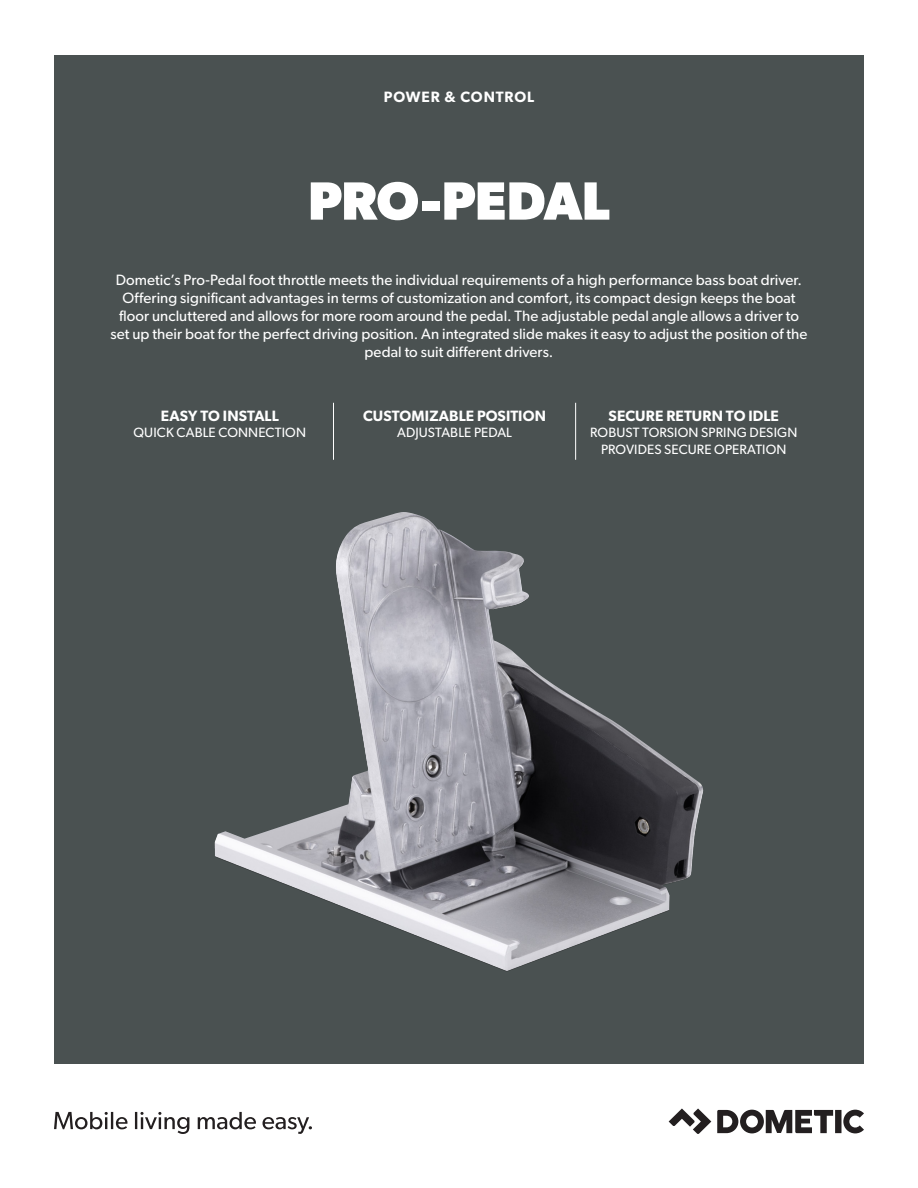
<style>
.page{position:relative;width:918px;height:1188px;background:#fff}
.page>*{position:absolute;margin:0;border:0;box-sizing:border-box;transform-origin:0 0}
.Cover_Headline_White{font:700 54px "Gibson";letter-spacing:-.01em;color:#fff}
.Cover_Body_copy_Whit{font:15px/18px "Gibson";letter-spacing:.005em;color:#fff;text-align:center}
.Key_Features_Semibol{font:600 15px "Gibson";letter-spacing:.01em;color:#fff}
.Key_Features_Regular{font:600 15px "Gibson";letter-spacing:.005em;color:#fff}
.Product_Info_White_1{font:600 15px "Gibson";letter-spacing:.06em;color:#fff}
.Key_Features_Semibol-2{font:13.5px/16.5px "Gibson";letter-spacing:.01em;color:#fff;text-align:center}
.Key_Features_Regular-2{font:13.5px "Gibson";letter-spacing:.01em;color:#fff}
</style>
<div class="page">
<div style="left:54px;top:55px;width:810px;height:1008px;background:#4a5151"></div>
<svg style="left:54px;top:1112px;width:258px;height:22px"></svg>
<img style="left:215px;top:512px;width:489px;height:460px">
<hr style="left:333px;top:403px;width:1px;height:57px;background:#fff">
<hr style="left:575px;top:403px;width:1px;height:57px;background:#fff">
<svg style="left:669px;top:1108px;width:42px;height:26px"></svg>
<svg style="left:717px;top:1110px;width:147px;height:23px"></svg>
<p class="Product_Info_White_1" style="left:384px;top:88px;width:152px">POWER &amp; CONTROL</p>
<p class="Cover_Headline_White" style="left:308px;top:169px;width:303px">PRO-PEDAL</p>
<p class="Cover_Body_copy_Whit" style="left:111px;top:271px;width:698px">Dometic’s Pro-Pedal foot throttle meets the individual requirements of a high performance bass boat driver.<br>Offering significant advantages in terms of customization and comfort, its compact design keeps the boat floor uncluttered and allows for more room around the pedal. The adjustable pedal angle allows a driver to set up their boat for the perfect driving position. An integrated slide makes it easy to adjust the position of the pedal to suit different drivers.</p>
<p class="Key_Features_Regular" style="left:161px;top:407px;width:120px">EASY TO INSTALL</p>
<p class="Key_Features_Regular-2" style="left:134px;top:425px;width:174px">QUICK CABLE CONNECTION</p>
<p class="Key_Features_Semibol" style="left:363px;top:407px;width:184px">CUSTOMIZABLE POSITION</p>
<p class="Key_Features_Semibol-2" style="left:397px;top:424px;width:116px">ADJUSTABLE PEDAL</p>
<p class="Key_Features_Semibol" style="left:609px;top:407px;width:172px">SECURE RETURN TO IDLE</p>
<p class="Key_Features_Semibol-2" style="left:590px;top:424px;width:209px">ROBUST TORSION SPRING DESIGN<br>PROVIDES SECURE OPERATION</p>
</div>
